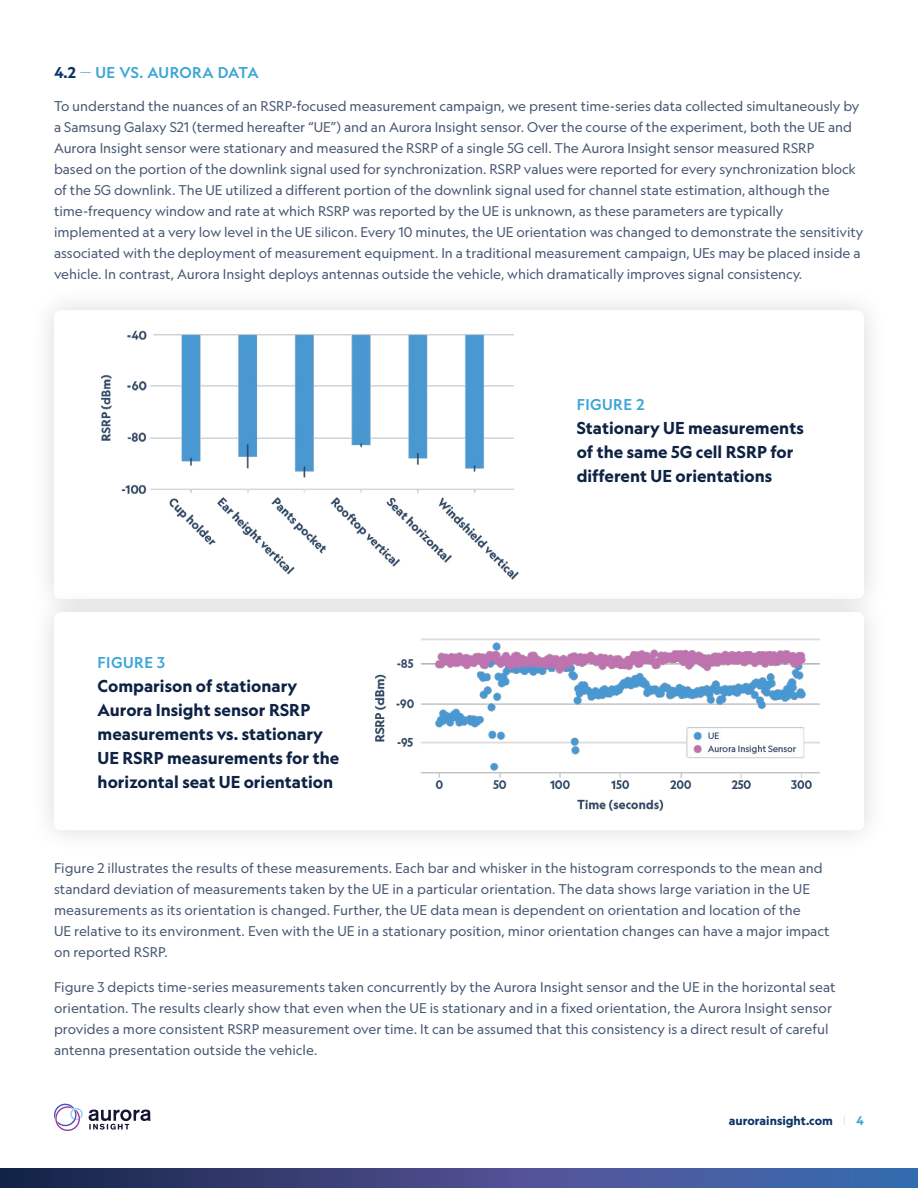
<style>
.page{position:relative;width:918px;height:1188px;background:#fff}
.page>*{position:absolute;margin:0;border:0;box-sizing:border-box;transform-origin:0 0}
.t1{font:700 16.5px/24px "Geograph";color:#0e2244}
.t2{font:500 15px "Geograph";letter-spacing:.005em;color:#3ca5d5}
.t3{font:500 15px "Geograph";letter-spacing:.03em;color:#3ca5d5}
.t4{font:13.5px/21px "Geograph";letter-spacing:-.005em;color:#475773}
.t5{font:700 12px "Geograph";color:#093266}
.s1{font-weight:700;color:#093266}
.s2{font-family:"DIN Pro";font-weight:300}
.s3{font-weight:300;color:#d1d3d4}
.s4{color:#3ca5d5}
</style>
<div class="page">
<div style="left:29px;top:285px;width:860px;height:339px;background:#000;opacity:.15"></div>
<svg style="left:54px;top:310px;width:810px;height:277px"></svg>
<img style="left:61px;top:321px;width:496px;height:266px">
<div style="left:29px;top:587px;width:860px;height:268px;background:#000;opacity:.15"></div>
<svg style="left:54px;top:612px;width:810px;height:218px"></svg>
<img style="left:341px;top:627px;width:517px;height:185px">
<svg style="left:0;top:1169px;width:918px;height:19px;background:#3b4a84"></svg>
<svg style="left:89px;top:1110px;width:62px;height:20px"></svg>
<svg style="left:54px;top:1104px;width:26px;height:27px"></svg>
<p class="t2" style="left:54px;top:62px;width:206px"><span class="s1">4.2</span> <span class="s2">—</span> UE VS. AURORA DATA</p>
<p class="t4" style="left:54px;top:95px;width:811px">To understand the nuances of an RSRP-focused measurement campaign, we present time-series data collected simultaneously by a Samsung Galaxy S21 (termed hereafter “UE”) and an Aurora Insight sensor. Over the course of the experiment, both the UE and Aurora Insight sensor were stationary and measured the RSRP of a single 5G cell. The Aurora Insight sensor measured RSRP<br>based on the portion of the downlink signal used for synchronization. RSRP values were reported for every synchronization block of the 5G downlink. The UE utilized a different portion of the downlink signal used for channel state estimation, although the time-frequency window and rate at which RSRP was reported by the UE is unknown, as these parameters are typically implemented at a very low level in the UE silicon. Every 10 minutes, the UE orientation was changed to demonstrate the sensitivity associated with the deployment of measurement equipment. In a traditional measurement campaign, UEs may be placed inside a vehicle. In contrast, Aurora Insight deploys antennas outside the vehicle, which dramatically improves signal consistency.</p>
<p class="t3" style="left:98px;top:653px;width:69px">FIGURE 3</p>
<p class="t1" style="left:98px;top:674px;width:243px">Comparison of stationary<br>Aurora Insight sensor RSRP measurements vs. stationary<br>UE RSRP measurements for the horizontal seat UE orientation</p>
<p class="t3" style="left:577px;top:395px;width:69px">FIGURE 2</p>
<p class="t1" style="left:577px;top:416px;width:229px">Stationary UE measurements of the same 5G cell RSRP for different UE orientations</p>
<p class="t4" style="left:54px;top:858px;width:777px">Figure 2 illustrates the results of these measurements. Each bar and whisker in the histogram corresponds to the mean and standard deviation of measurements taken by the UE in a particular orientation. The data shows large variation in the UE measurements as its orientation is changed. Further, the UE data mean is dependent on orientation and location of the<br>UE relative to its environment. Even with the UE in a stationary position, minor orientation changes can have a major impact on reported RSRP.</p>
<p class="t4" style="left:54px;top:976px;width:783px">Figure 3 depicts time-series measurements taken concurrently by the Aurora Insight sensor and the UE in the horizontal seat orientation. The results clearly show that even when the UE is stationary and in a fixed orientation, the Aurora Insight sensor provides a more consistent RSRP measurement over time. It can be assumed that this consistency is a direct result of careful antenna presentation outside the vehicle.</p>
<p class="t5" style="left:729px;top:1113px;width:137px">aurorainsight.com <span class="s3">|</span> <span class="s4">4</span></p>
</div>
